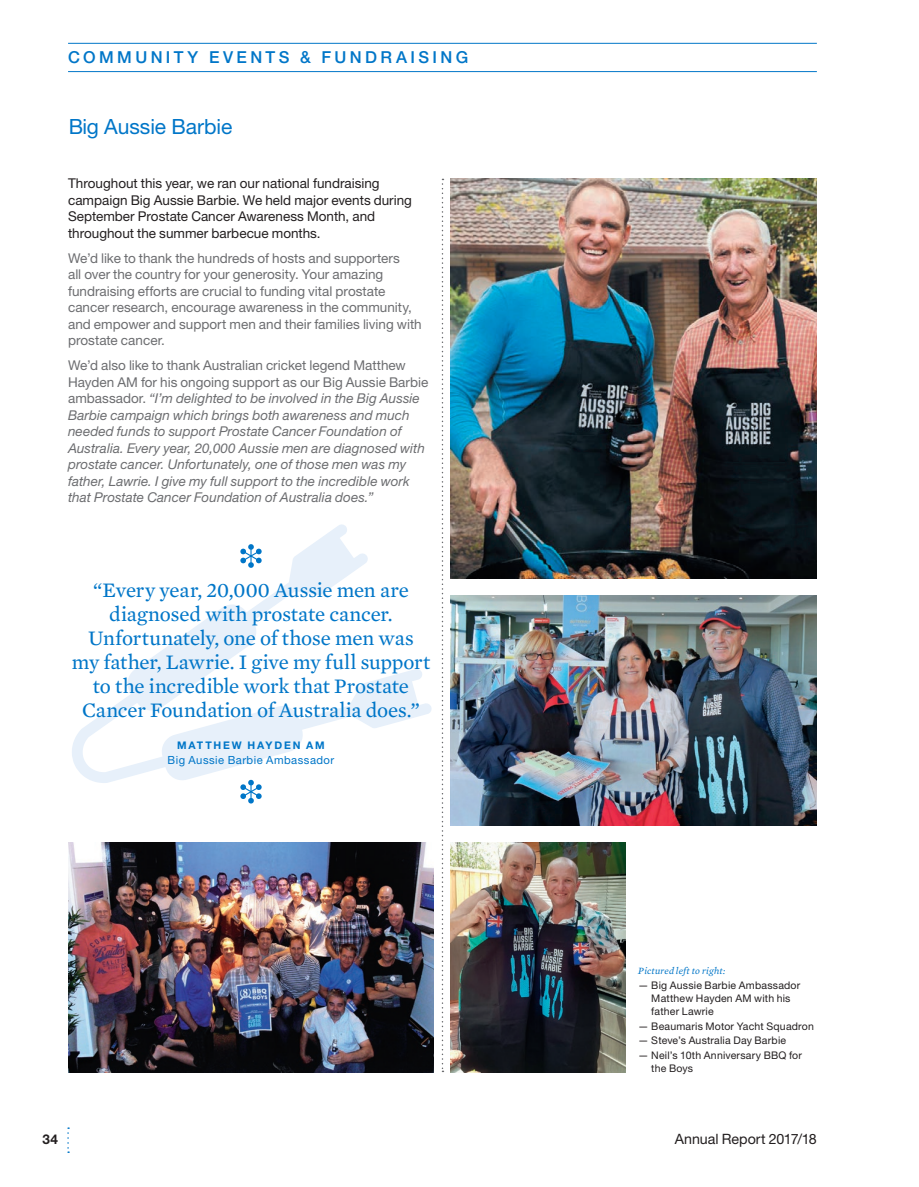
<style>
.page{position:relative;width:919px;height:1187px;background:#fff}
.page>*{position:absolute;margin:0;border:0;box-sizing:border-box;transform-origin:0 0}
.t1{font:21px/24px "Mercury Text G2";letter-spacing:-.005em;color:#0076c8;text-align:center}
.t2{font:21px "Helvetica Neue LT Std";letter-spacing:-.005em;color:#0076c8}
.t3{font:500 16.5px "Helvetica Neue LT Std";letter-spacing:.205em;color:#0076c8}
.t4{font:14.25px "Helvetica Neue LT Std";letter-spacing:-.005em;color:#231f20}
.t5{font:italic 13.5px/16.5px "Helvetica Neue LT Std";letter-spacing:.005em;color:#6c6d70}
.t6{font:13.5px/16.5px "Helvetica Neue LT Std";color:#6c6d70}
.t7{font:13.5px/16.5px "Helvetica Neue LT Std";color:#231f20}
.t8{font:700 13.5px "Helvetica Neue LT Std";color:#231f20}
.t9{font:11.25px "Helvetica Neue LT Std";letter-spacing:.04em;color:#0076c8}
.t10{font:10.5px/12.8px "Helvetica Neue LT Std";letter-spacing:.015em;color:#231f20}
.t11{font:700 10.5px "Helvetica Neue LT Std";letter-spacing:.175em;color:#0076c8}
.t12{font:italic 9.75px "Mercury Text G2";letter-spacing:.02em;color:#0076c8}
.s1{font-style:normal}
</style>
<div class="page">
<svg style="left:67px;top:1127px;width:2px;height:25px"></svg>
<svg style="left:72px;top:524px;width:360px;height:259px"></svg>
<svg style="left:441px;top:179px;width:2px;height:892px"></svg>
<hr style="left:68px;top:43px;width:748px;height:1px;background:#0076c8">
<hr style="left:68px;top:71px;width:748px;height:1px;background:#0076c8">
<img style="left:451px;top:595px;width:365px;height:230px">
<img style="left:451px;top:842px;width:174px;height:229px">
<img style="left:68px;top:842px;width:366px;height:229px">
<img style="left:451px;top:179px;width:365px;height:399px">
<svg style="left:240px;top:544px;width:21px;height:24px"></svg>
<svg style="left:240px;top:779px;width:21px;height:24px"></svg>
<p class="t3" style="left:68px;top:47px;width:401px">COMMUNITY EVENTS &amp; FUNDRAISING</p>
<h1 class="t2" style="left:68px;top:114px;width:166px">Big Aussie Barbie</h1>
<p class="t7" style="left:68px;top:175px;width:345px">Throughout this year, we ran our national fundraising campaign Big Aussie Barbie. We held major events during September Prostate Cancer Awareness Month, and throughout the summer barbecue months.</p>
<p class="t6" style="left:68px;top:249px;width:355px">We’d like to thank the hundreds of hosts and supporters<br>all over the country for your generosity. Your amazing fundraising efforts are crucial to funding vital prostate cancer research, encourage awareness in the community, and empower and support men and their families living with prostate cancer.</p>
<p class="t5" style="left:68px;top:357px;width:362px"><span class="s1">We’d also like to thank Australian cricket legend Matthew Hayden AM for his ongoing support as our Big Aussie Barbie ambassador.</span> “I’m delighted to be involved in the Big Aussie Barbie campaign which brings both awareness and much needed funds to support Prostate Cancer Foundation of Australia. Every year, 20,000 Aussie men are diagnosed with prostate cancer. Unfortunately, one of those men was my father, Lawrie. I give my full support to the incredible work that Prostate Cancer Foundation of Australia does.”</p>
<p class="t1" style="left:72px;top:577px;width:360px">“Every year, 20,000 Aussie men are diagnosed with prostate cancer.<br>Unfortunately, one of those men was<br>my father, Lawrie. I give my full support to the incredible work that Prostate Cancer Foundation of Australia does.”</p>
<p class="t11" style="left:177px;top:738px;width:149px">MATTHEW HAYDEN AM</p>
<p class="t9" style="left:168px;top:753px;width:168px">Big Aussie Barbie Ambassador</p>
<p class="t12" style="left:638px;top:963px;width:89px">Pictured left to right:</p>
<p class="t10" style="left:651px;top:978px;width:150px;text-indent:-13px">— Big Aussie Barbie Ambassador<br>Matthew Hayden AM with his father Lawrie</p>
<p class="t10" style="left:638px;top:1019px;width:177px">— Beaumaris Motor Yacht Squadron</p>
<p class="t10" style="left:638px;top:1034px;width:149px">— Steve’s Australia Day Barbie</p>
<p class="t10" style="left:651px;top:1048px;width:152px;text-indent:-13px">— Neil’s 10th Anniversary BBQ for the Boys</p>
<p class="t8" style="left:43px;top:1131px;width:17px">34</p>
<p class="t4" style="left:674px;top:1130px;width:143px">Annual Report 2017/18</p>
</div>
